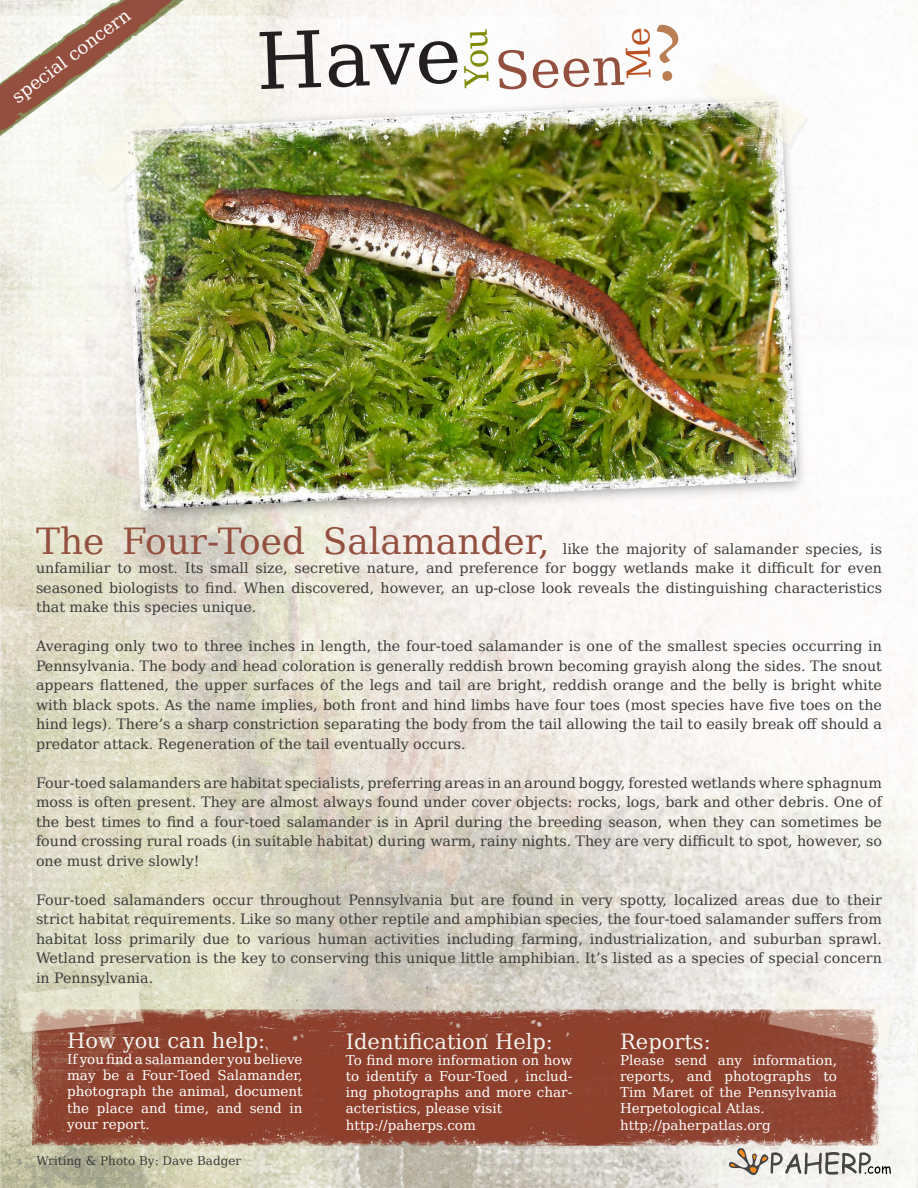
<style>
.page{position:relative;width:918px;height:1188px;background:#fff}
.page>*{position:absolute;margin:0;border:0;box-sizing:border-box;transform-origin:0 0}
.t1{font:78.15px "DejaVu Serif";color:#231f20}
.t2{font:52.05px "DejaVu Serif";color:#93503f}
.t3{font:36px "DejaVu Serif";color:#93503f}
.t4{font:21px "DejaVu Serif";color:#f3f4ef}
.t5{font:18px "DejaVu Serif";color:#fff}
.t6{font:14.25px/19.5px "DejaVu Serif";color:#3a3c39;text-align:justify}
.t7{font:13.5px/16.2px "DejaVu Serif";color:#fff;text-align:justify}
.t8{font:12px "DejaVu Serif";color:#3a3c39}
</style>
<div class="page">
<img style="left:0;top:0;width:918px;height:1188px">
<svg style="left:728px;top:1147px;width:163px;height:29px"></svg>
<svg style="left:465px;top:29px;width:24px;height:59px"></svg>
<svg style="left:626px;top:29px;width:25px;height:50px"></svg>
<svg style="left:657px;top:24px;width:23px;height:57px"></svg>
<p class="t5" style="left:4px;top:86px;width:144px;rotate:-37deg">special concern</p>
<p class="t1" style="left:254px;top:-8px;width:207px;rotate:-2deg">Have</p>
<p class="t2" style="left:493px;top:25px;width:132px;rotate:-2deg">Seen</p>
<p class="t3" style="left:36px;top:509px;width:515px">The Four-Toed Salamander,</p>
<p class="t6" style="left:36px;top:538px;width:847px;text-indent:527px">like the majority of salamander species, is unfamiliar to most. Its small size, secretive nature, and preference for boggy wetlands make it difficult for even seasoned biologists to find. When discovered, however, an up-close look reveals the distinguishing characteristics that make this species unique.</p>
<p class="t6" style="left:36px;top:635px;width:848px">Averaging only two to three inches in length, the four-toed salamander is one of the smallest species occurring in Pennsylvania. The body and head coloration is generally reddish brown becoming grayish along the sides. The snout appears flattened, the upper surfaces of the legs and tail are bright, reddish orange and the belly is bright white with black spots. As the name implies, both front and hind limbs have four toes (most species have five toes on the hind legs). There’s a sharp constriction separating the body from the tail allowing the tail to easily break off should a predator attack. Regeneration of the tail eventually occurs.</p>
<p class="t6" style="left:36px;top:772px;width:847px">Four-toed salamanders are habitat specialists, preferring areas in an around boggy, forested wetlands where sphagnum moss is often present. They are almost always found under cover objects: rocks, logs, bark and other debris. One of the best times to find a four-toed salamander is in April during the breeding season, when they can sometimes be found crossing rural roads (in suitable habitat) during warm, rainy nights. They are very difficult to spot, however, so one must drive slowly!</p>
<p class="t6" style="left:36px;top:889px;width:848px">Four-toed salamanders occur throughout Pennsylvania but are found in very spotty, localized areas due to their strict habitat requirements. Like so many other reptile and amphibian species, the four-toed salamander suffers from habitat loss primarily due to various human activities including farming, industrialization, and suburban sprawl.<br>Wetland preservation is the key to conserving this unique little amphibian. It’s listed as a species of special concern in Pennsylvania.</p>
<p class="t4" style="left:67px;top:1022px;width:199px">How you can help:</p>
<p class="t7" style="left:67px;top:1050px;width:237px">If you find a salamander you believe may be a Four-Toed Salamander, photograph the animal, document the place and time, and send in your report.</p>
<p class="t8" style="left:36px;top:1150px;width:206px">Writing &amp; Photo By: Dave Badger</p>
<p class="t4" style="left:346px;top:1023px;width:209px">Identification Help:</p>
<p class="t7" style="left:346px;top:1051px;width:228px">To find more information on how to identify a Four-Toed , includ&shy;ing photographs and more char&shy;acteristics, please visit</p>
<p class="t7" style="left:346px;top:1116px;width:132px">http://paherps.com</p>
<p class="t4" style="left:620px;top:1023px;width:92px">Reports:</p>
<p class="t7" style="left:620px;top:1051px;width:218px">Please send any information, reports, and photographs to Tim Maret of the Pennsylvania Herpetological Atlas.</p>
<p class="t7" style="left:620px;top:1116px;width:152px">http://paherpatlas.org</p>
</div>
